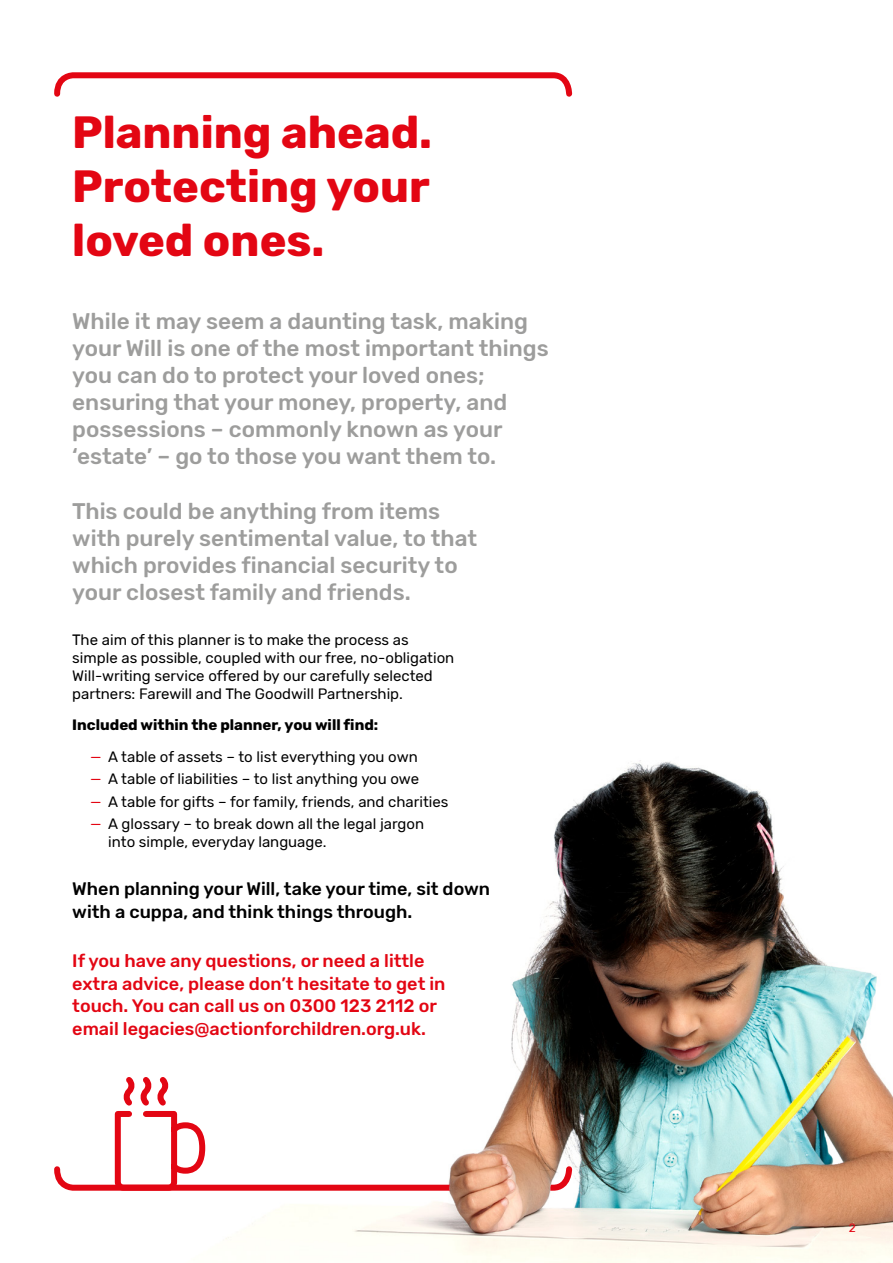
<style>
.page{position:relative;width:893px;height:1263px;background:#fff}
.page>*{position:absolute;margin:0;border:0;box-sizing:border-box;transform-origin:0 0}
.t1{font:700 45px/54px "Rubik";color:#e30613;text-align:justify}
.t2{font:500 22.5px/27px "Rubik";color:#9d9d9c}
.t3{font:500 18px/22.5px "Rubik";color:#e30613}
.t4{font:500 18px/22.5px "Rubik";color:#000}
.t5{font:15px/18px "Rubik";color:#000}
.t6{font:700 15px "Rubik";color:#000}
.t7{font:12px "Rubik";color:#e30613}
.s1{color:#e30613}
</style>
<div class="page">
<img style="left:226px;top:760px;width:667px;height:503px">
<svg style="left:54px;top:1071px;width:407px;height:123px"></svg>
<svg style="left:539px;top:1163px;width:36px;height:31px"></svg>
<img style="left:449px;top:1177px;width:20px;height:19px">
<svg style="left:54px;top:72px;width:519px;height:25px"></svg>
<h1 class="t1" style="left:72px;top:106px;width:361px">Planning ahead.<br>Protecting your loved ones.</h1>
<h2 class="t2" style="left:72px;top:309px;width:478px">While it may seem a daunting task, making your Will is one of the most important things you can do to protect your loved ones; ensuring that your money, property, and possessions – commonly known as your ‘estate’ – go to those you want them to.</h2>
<h2 class="t2" style="left:72px;top:498px;width:406px">This could be anything from items with purely sentimental value, to that which provides financial security to your closest family and friends.</h2>
<p class="t5" style="left:72px;top:631px;width:383px">The aim of this planner is to make the process as simple as possible, coupled with our free, no-obligation Will-writing service offered by our carefully selected partners: Farewill and The Goodwill Partnership.</p>
<p class="t6" style="left:72px;top:716px;width:307px">Included within the planner, you will find:</p>
<p class="t5" style="left:90px;top:748px;width:329px"><span class="s1">—</span> A table of assets – to list everything you own</p>
<p class="t5" style="left:90px;top:770px;width:330px"><span class="s1">—</span> A table of liabilities – to list anything you owe</p>
<p class="t5" style="left:90px;top:793px;width:360px"><span class="s1">—</span> A table for gifts – for family, friends, and charities</p>
<p class="t5" style="left:108px;top:815px;width:317px;text-indent:-18px"><span class="s1">—</span> A glossary – to break down all the legal jargon into simple, everyday language.</p>
<p class="t4" style="left:72px;top:878px;width:419px">When planning your Will, take your time, sit down with a cuppa, and think things through.</p>
<p class="t3" style="left:72px;top:950px;width:375px">If you have any questions, or need a little extra advice, please don’t hesitate to get in touch. You can call us on 0300 123 2112 or email legacies@actionforchildren.org.uk.</p>
<p class="t7" style="left:849px;top:1221px;width:9px">2</p>
</div>
